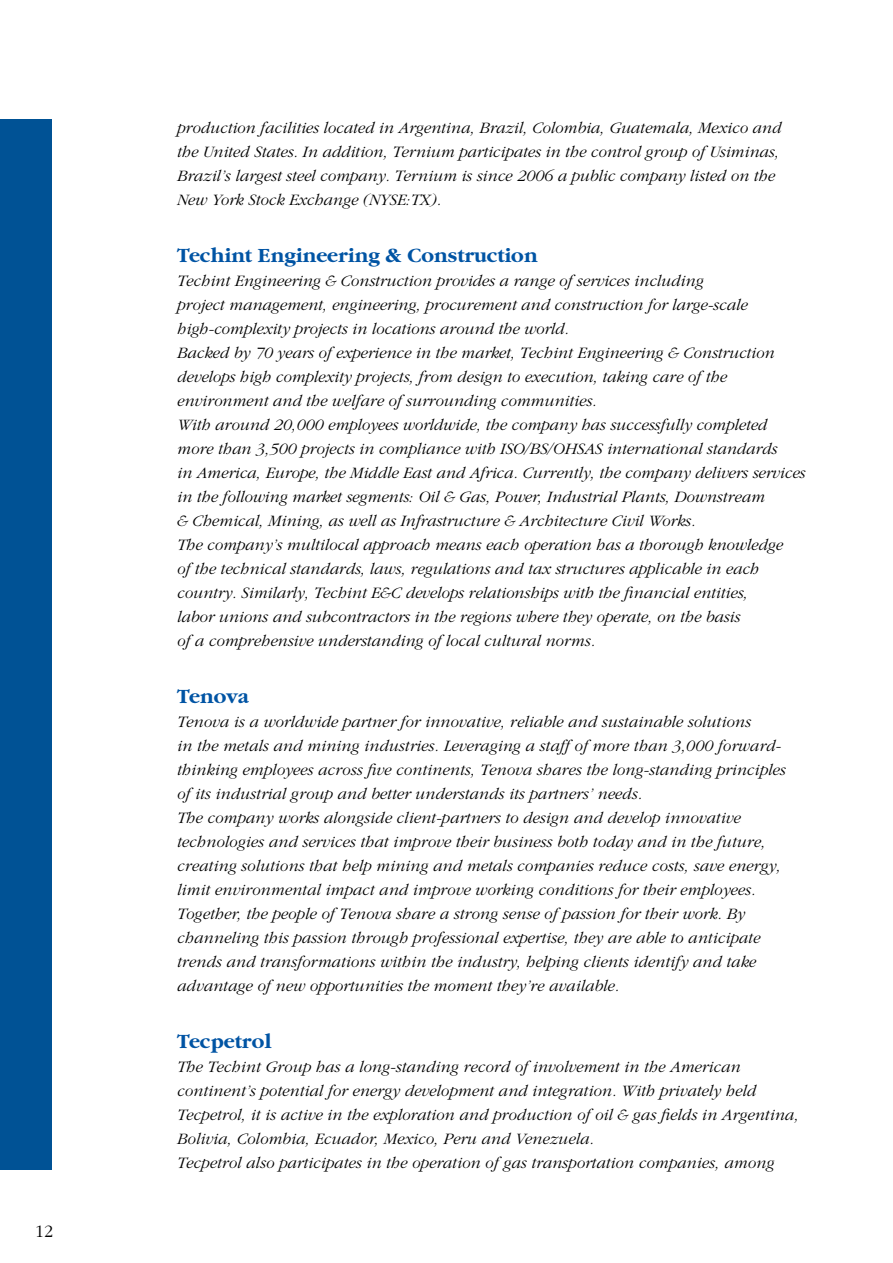
<style>
.page{position:relative;width:893px;height:1263px;background:#fff}
.page>*{position:absolute;margin:0;border:0;box-sizing:border-box;transform-origin:0 0}
.t1{font:700 21px "Garamond";color:#0054a4}
.t2{font:300 18px "Garamond";color:#000}
.t3{font:italic 300 16.5px/24px "Garamond";color:#000}
</style>
<div class="page">
<div style="left:0;top:119px;width:51px;height:1051px;background:#005295"></div>
<p class="t2" style="left:35px;top:1222px;width:19px">12</p>
<p class="t3" style="left:177px;top:116px;width:606px">production facilities located in Argentina, Brazil, Colombia, Guatemala, Mexico and the United States. In addition, Ternium participates in the control group of Usiminas, Brazil’s largest steel company. Ternium is since 2006 a public company listed on the New York Stock Exchange (NYSE:TX).</p>
<p class="t1" style="left:177px;top:244px;width:362px">Techint Engineering &amp; Construction</p>
<p class="t3" style="left:177px;top:269px;width:630px">Techint Engineering &amp; Construction provides a range of services including<br>project management, engineering, procurement and construction for large-scale high-complexity projects in locations around the world.<br>Backed by 70 years of experience in the market, Techint Engineering &amp; Construction develops high complexity projects, from design to execution, taking care of the environment and the welfare of surrounding communities.<br>With around 20,000 employees worldwide, the company has successfully completed more than 3,500 projects in compliance with ISO/BS/OHSAS international standards<br>in America, Europe, the Middle East and Africa. Currently, the company delivers services in the following market segments: Oil &amp; Gas, Power, Industrial Plants, Downstream<br>&amp; Chemical, Mining, as well as Infrastructure &amp; Architecture Civil Works.<br>The company’s multilocal approach means each operation has a thorough knowledge<br>of the technical standards, laws, regulations and tax structures applicable in each country. Similarly, Techint E&amp;C develops relationships with the financial entities,<br>labor unions and subcontractors in the regions where they operate, on the basis<br>of a comprehensive understanding of local cultural norms.</p>
<p class="t1" style="left:177px;top:685px;width:73px">Tenova</p>
<p class="t3" style="left:177px;top:710px;width:610px">Tenova is a worldwide partner for innovative, reliable and sustainable solutions<br>in the metals and mining industries. Leveraging a staff of more than 3,000 forward&shy;thinking employees across five continents, Tenova shares the long-standing principles of its industrial group and better understands its partners’ needs.<br>The company works alongside client-partners to design and develop innovative technologies and services that improve their business both today and in the future, creating solutions that help mining and metals companies reduce costs, save energy, limit environmental impact and improve working conditions for their employees.<br>Together, the people of Tenova share a strong sense of passion for their work. By channeling this passion through professional expertise, they are able to anticipate trends and transformations within the industry, helping clients identify and take advantage of new opportunities the moment they’re available.</p>
<p class="t1" style="left:177px;top:1030px;width:96px">Tecpetrol</p>
<p class="t3" style="left:177px;top:1055px;width:623px">The Techint Group has a long-standing record of involvement in the American continent’s potential for energy development and integration. With privately held Tecpetrol, it is active in the exploration and production of oil &amp; gas fields in Argentina, Bolivia, Colombia, Ecuador, Mexico, Peru and Venezuela.<br>Tecpetrol also participates in the operation of gas transportation companies, among</p>
</div>
